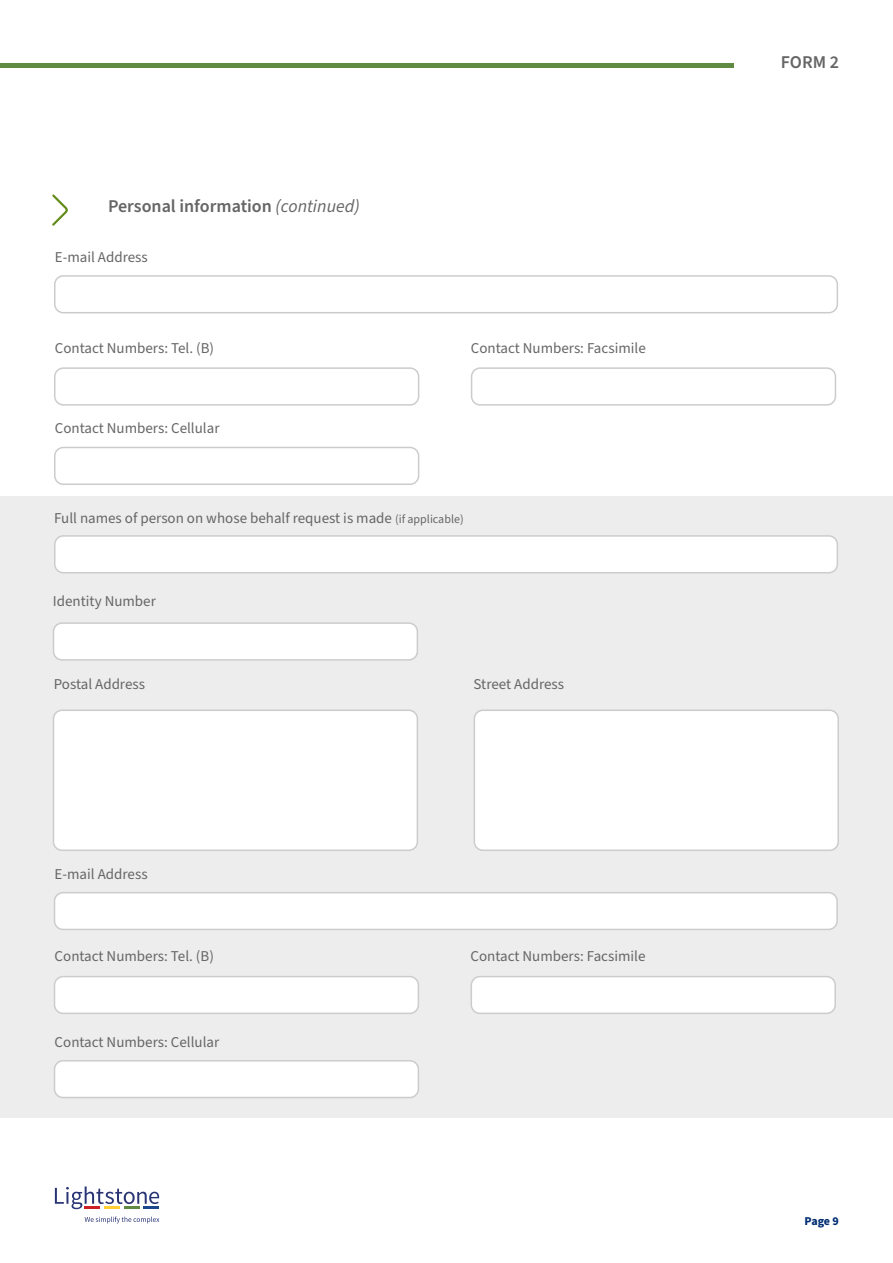
<style>
.page{position:relative;width:893px;height:1263px;background:#fff}
.page>*{position:absolute;margin:0;border:0;box-sizing:border-box;transform-origin:0 0}
.t1{font:600 18px "Source Sans Pro";color:#666}
.t2{font:15px "Source Sans Pro";color:#666}
.t3{font:700 12px "Source Sans Pro";color:#002d72}
.s1{font-weight:400;font-style:italic}
.s2{font-size:12px}
</style>
<div class="page">
<svg style="left:85px;top:1216px;width:74px;height:7px"></svg>
<svg style="left:55px;top:1186px;width:104px;height:23px"></svg>
<hr style="left:85px;top:1206px;width:15px;height:3px;background:#cc2027">
<hr style="left:104px;top:1206px;width:16px;height:3px;background:#ffcf34">
<hr style="left:124px;top:1206px;width:16px;height:3px;background:#5f8a42">
<hr style="left:143px;top:1206px;width:16px;height:3px;background:#1b478d">
<hr style="left:0;top:64px;width:734px;height:4px;background:#5f8a42">
<svg style="left:52px;top:194px;width:16px;height:32px"></svg>
<div style="left:54px;top:275px;width:784px;height:38px;border:2px solid #ccc;border-radius:9px"></div>
<div style="left:54px;top:367px;width:365px;height:39px;border:2px solid #ccc;border-radius:9px"></div>
<div style="left:471px;top:367px;width:365px;height:39px;border:2px solid #ccc;border-radius:9px"></div>
<div style="left:54px;top:447px;width:365px;height:38px;border:2px solid #ccc;border-radius:9px"></div>
<div style="left:0;top:496px;width:893px;height:622px;background:#ededed"></div>
<div style="left:55px;top:536px;width:782px;height:37px;background:#fff;border-radius:9px"></div>
<div style="left:54px;top:535px;width:784px;height:38px;border:2px solid #ccc;border-radius:9px"></div>
<div style="left:53px;top:623px;width:364px;height:37px;background:#fff;border-radius:9px"></div>
<div style="left:53px;top:622px;width:365px;height:39px;border:2px solid #ccc;border-radius:9px"></div>
<div style="left:53px;top:710px;width:364px;height:140px;background:#fff;border-radius:9px"></div>
<div style="left:53px;top:709px;width:365px;height:142px;border:2px solid #ccc;border-radius:9px"></div>
<div style="left:474px;top:710px;width:364px;height:140px;background:#fff;border-radius:9px"></div>
<div style="left:474px;top:709px;width:365px;height:142px;border:2px solid #ccc;border-radius:9px"></div>
<div style="left:55px;top:893px;width:782px;height:36px;background:#fff;border-radius:9px"></div>
<div style="left:54px;top:892px;width:784px;height:38px;border:2px solid #ccc;border-radius:9px"></div>
<div style="left:55px;top:976px;width:363px;height:37px;background:#fff;border-radius:9px"></div>
<div style="left:54px;top:976px;width:365px;height:38px;border:2px solid #ccc;border-radius:9px"></div>
<div style="left:471px;top:976px;width:364px;height:37px;background:#fff;border-radius:9px"></div>
<div style="left:471px;top:976px;width:365px;height:38px;border:2px solid #ccc;border-radius:9px"></div>
<div style="left:55px;top:1061px;width:363px;height:36px;background:#fff;border-radius:9px"></div>
<div style="left:54px;top:1060px;width:365px;height:38px;border:2px solid #ccc;border-radius:9px"></div>
<p class="t1" style="left:108px;top:194px;width:253px">Personal information <span class="s1">(continued)</span></p>
<p class="t2" style="left:55px;top:247px;width:94px">E-mail Address</p>
<p class="t2" style="left:55px;top:338px;width:161px">Contact Numbers: Tel. (B)</p>
<p class="t2" style="left:55px;top:418px;width:166px">Contact Numbers: Cellular</p>
<p class="t2" style="left:471px;top:338px;width:176px">Contact Numbers: Facsimile</p>
<p class="t2" style="left:54px;top:508px;width:411px">Full names of person on whose behalf request is made <span class="s2">(if applicable)</span></p>
<p class="t2" style="left:53px;top:591px;width:105px">Identity Number</p>
<p class="t2" style="left:54px;top:673px;width:93px">Postal Address</p>
<p class="t2" style="left:474px;top:673px;width:92px">Street Address</p>
<p class="t2" style="left:55px;top:864px;width:94px">E-mail Address</p>
<p class="t2" style="left:55px;top:946px;width:161px">Contact Numbers: Tel. (B)</p>
<p class="t2" style="left:55px;top:1031px;width:166px">Contact Numbers: Cellular</p>
<p class="t2" style="left:471px;top:946px;width:176px">Contact Numbers: Facsimile</p>
<p class="t1" style="left:781px;top:50px;width:60px">FORM 2</p>
<p class="t3" style="left:804px;top:1212px;width:36px">Page 9</p>
</div>
